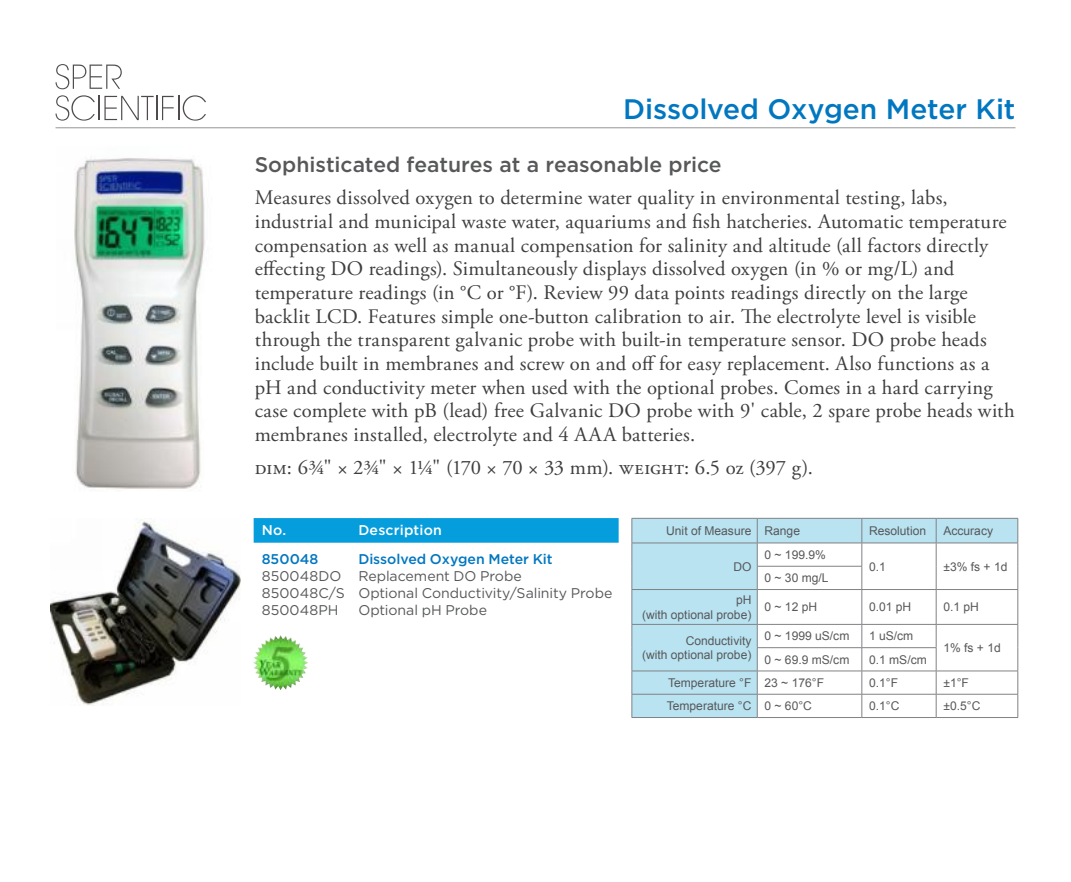
<style>
.page{position:relative;width:1071px;height:882px;background:#fff}
.page>*{position:absolute;margin:0;border:0;box-sizing:border-box;transform-origin:0 0}
.t1{font:500 28.18px "Gotham";letter-spacing:-.005em;color:#0077c0}
.t2{font:500 21.18px "Gotham";color:#57585a}
.t3{font:20.65px/23.6px "Adobe Garamond Pro";letter-spacing:.01em;color:#3e3e3f}
.t4{font:14.17px/17px "Gotham";color:#57585a}
.t5{font:500 14.17px "Gotham";color:#0077c0}
.t6{font:500 14.17px "Gotham";letter-spacing:.015em;color:#fff}
.t7{font:12.08px/14.5px "Arial";color:#57585a;text-align:right}
</style>
<div class="page">
<svg style="left:633px;top:519px;width:385px;height:198px"></svg>
<hr style="left:632px;top:518px;width:125px;height:1px;background:#808285">
<hr style="left:757px;top:518px;width:105px;height:1px;background:#808285">
<hr style="left:862px;top:518px;width:74px;height:1px;background:#808285">
<hr style="left:936px;top:518px;width:82px;height:1px;background:#808285">
<hr style="left:632px;top:543px;width:125px;height:1px;background:#808285">
<hr style="left:757px;top:543px;width:105px;height:1px;background:#808285">
<hr style="left:862px;top:543px;width:74px;height:1px;background:#808285">
<hr style="left:936px;top:543px;width:82px;height:1px;background:#808285">
<svg style="left:632px;top:519px;width:1px;height:70px"></svg>
<hr style="left:757px;top:566px;width:105px;height:1px;background:#808285">
<svg style="left:757px;top:519px;width:1px;height:70px"></svg>
<svg style="left:862px;top:519px;width:1px;height:70px"></svg>
<svg style="left:936px;top:519px;width:1px;height:70px"></svg>
<svg style="left:1018px;top:519px;width:1px;height:70px"></svg>
<hr style="left:632px;top:589px;width:125px;height:1px;background:#808285">
<hr style="left:632px;top:590px;width:1px;height:34px;background:#808285">
<hr style="left:757px;top:589px;width:105px;height:1px;background:#808285">
<hr style="left:757px;top:590px;width:1px;height:34px;background:#808285">
<hr style="left:862px;top:589px;width:74px;height:1px;background:#808285">
<hr style="left:862px;top:590px;width:1px;height:34px;background:#808285">
<hr style="left:936px;top:589px;width:82px;height:1px;background:#808285">
<hr style="left:936px;top:590px;width:1px;height:34px;background:#808285">
<hr style="left:1018px;top:590px;width:1px;height:34px;background:#808285">
<hr style="left:632px;top:624px;width:125px;height:1px;background:#808285">
<hr style="left:757px;top:624px;width:105px;height:1px;background:#808285">
<hr style="left:862px;top:624px;width:74px;height:1px;background:#808285">
<hr style="left:936px;top:624px;width:82px;height:1px;background:#808285">
<hr style="left:757px;top:647px;width:105px;height:1px;background:#808285">
<hr style="left:862px;top:647px;width:74px;height:1px;background:#808285">
<hr style="left:632px;top:671px;width:125px;height:1px;background:#808285">
<hr style="left:757px;top:671px;width:105px;height:1px;background:#808285">
<hr style="left:862px;top:671px;width:74px;height:1px;background:#808285">
<hr style="left:936px;top:671px;width:82px;height:1px;background:#808285">
<hr style="left:632px;top:694px;width:125px;height:1px;background:#808285">
<svg style="left:632px;top:625px;width:1px;height:92px"></svg>
<hr style="left:757px;top:694px;width:105px;height:1px;background:#808285">
<svg style="left:757px;top:625px;width:1px;height:92px"></svg>
<hr style="left:862px;top:694px;width:74px;height:1px;background:#808285">
<svg style="left:862px;top:625px;width:1px;height:92px"></svg>
<hr style="left:936px;top:694px;width:82px;height:1px;background:#808285">
<svg style="left:936px;top:625px;width:1px;height:92px"></svg>
<svg style="left:1018px;top:625px;width:1px;height:92px"></svg>
<hr style="left:632px;top:717px;width:125px;height:1px;background:#808285">
<hr style="left:757px;top:717px;width:105px;height:1px;background:#808285">
<hr style="left:862px;top:717px;width:74px;height:1px;background:#808285">
<hr style="left:936px;top:717px;width:82px;height:1px;background:#808285">
<svg style="left:254px;top:518px;width:365px;height:25px;background:#099edc"></svg>
<img style="left:74px;top:158px;width:131px;height:332px">
<svg style="left:56px;top:64px;width:66px;height:25px"></svg>
<svg style="left:56px;top:95px;width:39px;height:26px"></svg>
<hr style="left:98px;top:96px;width:2px;height:24px;background:#231f20">
<svg style="left:104px;top:95px;width:102px;height:26px"></svg>
<hr style="left:56px;top:127px;width:959px;height:1px;background:#939598">
<img style="left:254px;top:635px;width:54px;height:54px">
<img style="left:50px;top:518px;width:190px;height:187px">
<h1 class="t1" style="left:623px;top:91px;width:394px">Dissolved Oxygen Meter Kit</h1>
<p class="t2" style="left:255px;top:150px;width:468px">Sophisticated features at a reasonable price</p>
<p class="t3" style="left:255px;top:187px;width:761px">Measures dissolved oxygen to determine water quality in environmental testing, labs, industrial and municipal waste water, aquariums and fish hatcheries. Automatic temperature compensation as well as manual compensation for salinity and altitude (all factors directly effecting DO readings). Simultaneously displays dissolved oxygen (in % or mg/L) and temperature readings (in °C or °F). Review 99 data points readings directly on the large backlit LCD. Features simple one-button calibration to air. The electrolyte level is visible through the transparent galvanic probe with built-in temperature sensor. DO probe heads include built in membranes and screw on and off for easy replacement. Also functions as a pH and conductivity meter when used with the optional probes. Comes in a hard carrying case complete with pB (lead) free Galvanic DO probe with 9' cable, 2 spare probe heads with membranes installed, electrolyte and 4 AAA batteries.</p>
<p class="t3" style="left:255px;top:456px;width:560px">dim: 6¾" × 2¾" × 1¼" (170 × 70 × 33 mm). weight: 6.5 oz (397 g).</p>
<p class="t6" style="left:262px;top:521px;width:26px">No.</p>
<p class="t6" style="left:358px;top:521px;width:85px">Description</p>
<p class="t5" style="left:262px;top:550px;width:58px">850048</p>
<p class="t5" style="left:358px;top:550px;width:196px">Dissolved Oxygen Meter Kit</p>
<p class="t4" style="left:262px;top:568px;width:352px">850048DO Replacement DO Probe<br>850048C/S Optional Conductivity/Salinity Probe<br>850048PH</p>
<p class="t4" style="left:358px;top:601px;width:130px">Optional pH Probe</p>
<p class="t7" style="left:666px;top:524px;width:135px">Unit of Measure Range</p>
<p class="t7" style="left:869px;top:524px;width:59px">Resolution</p>
<p class="t7" style="left:943px;top:524px;width:51px">Accuracy</p>
<p class="t7" style="left:733px;top:559px;width:20px">DO</p>
<p class="t7" style="left:765px;top:548px;width:63px">0 ~ 199.9%</p>
<p class="t7" style="left:869px;top:559px;width:18px">0.1</p>
<p class="t7" style="left:943px;top:559px;width:66px">±3% fs + 1d</p>
<p class="t7" style="left:765px;top:571px;width:66px">0 ~ 30 mg/L</p>
<p class="t7" style="left:642px;top:593px;width:111px">pH<br>(with optional probe)</p>
<p class="t7" style="left:765px;top:600px;width:54px">0 ~ 12 pH</p>
<p class="t7" style="left:869px;top:600px;width:44px">0.01 pH</p>
<p class="t7" style="left:943px;top:600px;width:37px">0.1 pH</p>
<p class="t7" style="left:642px;top:633px;width:111px">Conductivity<br>(with optional probe)</p>
<p class="t7" style="left:765px;top:629px;width:86px">0 ~ 1999 uS/cm</p>
<p class="t7" style="left:869px;top:629px;width:46px">1 uS/cm</p>
<p class="t7" style="left:943px;top:641px;width:59px">1% fs + 1d</p>
<p class="t7" style="left:765px;top:652px;width:86px">0 ~ 69.9 mS/cm</p>
<p class="t7" style="left:869px;top:652px;width:59px">0.1 mS/cm</p>
<p class="t7" style="left:668px;top:676px;width:157px">Temperature °F 23 ~ 176°F</p>
<p class="t7" style="left:869px;top:676px;width:30px">0.1°F</p>
<p class="t7" style="left:943px;top:676px;width:27px">±1°F</p>
<p class="t7" style="left:667px;top:699px;width:147px">Temperature °C 0 ~ 60°C</p>
<p class="t7" style="left:869px;top:699px;width:32px">0.1°C</p>
<p class="t7" style="left:943px;top:699px;width:38px">±0.5°C</p>
</div>
